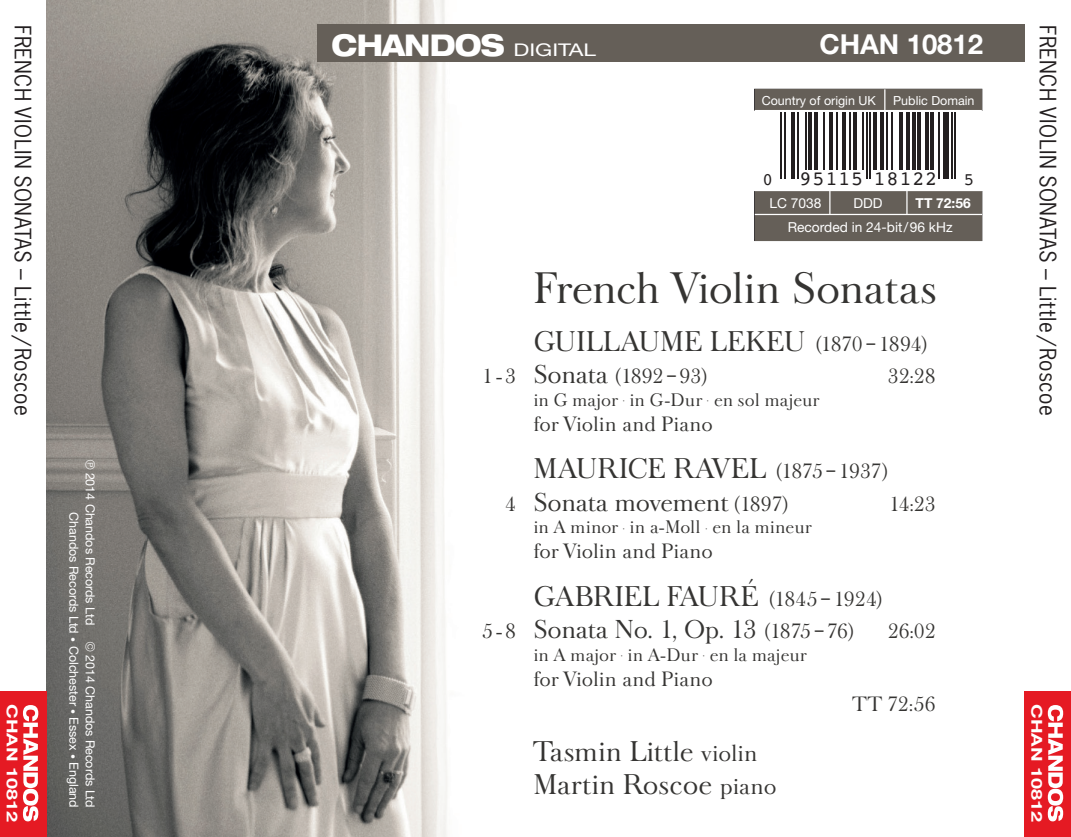
<style>
.page{position:relative;width:1071px;height:837px;background:#fff}
.page>*{position:absolute;margin:0;border:0;box-sizing:border-box;transform-origin:0 0}
.TL_-_Composer{font:42.5px "Basker Old Serial";letter-spacing:-.005em;color:#353432}
.t1{font:800 expanded 30px "Helvetica Neue";letter-spacing:-.03em;color:#fff;scale:.89 1}
.TL_-_Title_of_Disc{font:27.5px "Basker Old Serial";letter-spacing:.02em;color:#353432}
.TL_-_Artist{font:27.5px "Basker Old Serial";letter-spacing:.02em;color:#353432}
.t2{font:700 27.5px "Helvetica Neue";letter-spacing:-.005em;color:#fff}
.TL_-_Subtitle{font:25px "Basker Old Serial";color:#353432}
.t3{font:21.25px "News Gothic Std";letter-spacing:.02em;color:#231f20}
.t4{font:20.25px "Courier";letter-spacing:.04em;color:#231f20}
.TL_-_Pieces{font:20px "Basker Old Serial";letter-spacing:.01em;color:#353432}
.TL_-_Subtitle-2{font:20px "Basker Old Serial";color:#353432}
.TL_-_Description{font:17.5px "Basker Old Serial";letter-spacing:.02em;color:#353432}
.t5{font:17.5px "Courier";color:#231f20}
.t6{font:700 15px "Helvetica Neue";color:#fff;scale:1.31 1}
.t7{font:13.75px "Helvetica Neue";color:#fff}
.t8{font:700 13.75px "Helvetica Neue";color:#fff}
.t9{font:12.5px "Helvetica Neue";letter-spacing:-.005em;color:#fff}
.s1{font-weight:400;font-stretch:normal;font-size:17.5px}
.s2{font-size:20px}
.s3{font-size:25px}
.s4{font-size:10px}
.s5{font-size:22.5px}
</style>
<div class="page">
<img style="left:46px;top:0;width:978px;height:836px">
<div style="left:0;top:691px;width:46px;height:145px;background:#e51a23"></div>
<div style="left:1024px;top:691px;width:46px;height:145px;background:#e51a23"></div>
<svg style="left:23px;top:705px;width:15px;height:116px"></svg>
<svg style="left:1047px;top:705px;width:15px;height:116px"></svg>
<div style="left:317px;top:25px;width:707px;height:37px;background:#655f58"></div>
<div style="left:754px;top:89px;width:227px;height:151px;background:#655f58"></div>
<svg style="left:906px;top:191px;width:1px;height:23px"></svg>
<hr style="left:883px;top:89px;width:2px;height:22px;background:#fff">
<svg style="left:829px;top:191px;width:1px;height:23px"></svg>
<div style="left:749px;top:111px;width:235px;height:79px;background:#fff"></div>
<svg style="left:785px;top:112px;width:168px;height:67px"></svg>
<hr style="left:780px;top:112px;width:2px;height:67px;background:#231f20">
<hr style="left:784px;top:112px;width:1px;height:67px;background:#231f20">
<hr style="left:791px;top:112px;width:4px;height:67px;background:#231f20">
<hr style="left:797px;top:112px;width:1px;height:67px;background:#231f20">
<hr style="left:804px;top:112px;width:2px;height:58px;background:#231f20">
<hr style="left:808px;top:112px;width:3px;height:58px;background:#231f20">
<svg style="left:813px;top:112px;width:4px;height:58px"></svg>
<hr style="left:822px;top:112px;width:2px;height:58px;background:#231f20">
<svg style="left:828px;top:112px;width:4px;height:58px"></svg>
<hr style="left:835px;top:112px;width:2px;height:58px;background:#231f20">
<svg style="left:841px;top:112px;width:4px;height:58px"></svg>
<hr style="left:848px;top:112px;width:2px;height:58px;background:#231f20">
<svg style="left:852px;top:112px;width:4px;height:58px"></svg>
<hr style="left:861px;top:112px;width:2px;height:58px;background:#231f20">
<hr style="left:865px;top:112px;width:2px;height:67px;background:#231f20">
<hr style="left:869px;top:112px;width:1px;height:67px;background:#231f20">
<svg style="left:872px;top:112px;width:4px;height:58px"></svg>
<hr style="left:880px;top:112px;width:4px;height:58px;background:#231f20">
<hr style="left:885px;top:112px;width:2px;height:58px;background:#231f20">
<hr style="left:891px;top:112px;width:2px;height:58px;background:#231f20">
<svg style="left:898px;top:112px;width:4px;height:58px"></svg>
<hr style="left:906px;top:112px;width:3px;height:58px;background:#231f20">
<svg style="left:911px;top:112px;width:4px;height:58px"></svg>
<hr style="left:917px;top:112px;width:4px;height:58px;background:#231f20">
<svg style="left:924px;top:112px;width:4px;height:58px"></svg>
<hr style="left:930px;top:112px;width:3px;height:58px;background:#231f20">
<hr style="left:937px;top:112px;width:2px;height:67px;background:#231f20">
<div style="left:943px;top:112px;width:5px;height:67px;background:#231f20"></div>
<hr style="left:950px;top:112px;width:2px;height:67px;background:#231f20">
<hr style="left:954px;top:112px;width:2px;height:67px;background:#231f20">
<hr style="left:754px;top:214px;width:227px;height:1px;background:#fff">
<hr style="left:754px;top:110px;width:227px;height:1px;background:#fff">
<hr style="left:754px;top:190px;width:227px;height:1px;background:#fff">
<svg style="left:892px;top:517px;width:44px;height:44px"></svg>
<svg style="left:856px;top:518px;width:30px;height:18px"></svg>
<div style="left:879px;top:529px;width:7px;height:7px;background:#fff;border-radius:50%"></div>
<svg style="left:856px;top:555px;width:30px;height:6px"></svg>
<svg style="left:86px;top:459px;width:9px;height:10px"></svg>
<svg style="left:86px;top:642px;width:9px;height:9px"></svg>
<p class="t3" style="left:36px;top:25px;width:392px;rotate:90deg">FRENCH VIOLIN SONATAS – Little /Roscoe</p>
<p class="t3" style="left:1060px;top:25px;width:392px;rotate:90deg">FRENCH VIOLIN SONATAS – Little /Roscoe</p>
<p class="t1" style="left:331px;top:26px;width:298px">CHANDOS <span class="s1">DIGITAL</span></p>
<p class="t2" style="left:819px;top:28px;width:165px">CHAN 10812</p>
<p class="t9" style="left:761px;top:93px;width:116px">Country of origin UK</p>
<p class="t9" style="left:892px;top:93px;width:83px">Public Domain</p>
<p class="t5" style="left:762px;top:165px;width:12px">0</p>
<p class="t4" style="left:799px;top:162px;width:139px">95115 18122</p>
<p class="t5" style="left:963px;top:165px;width:12px">5</p>
<p class="t7" style="left:769px;top:195px;width:53px">LC 7038</p>
<p class="t7" style="left:853px;top:195px;width:31px">DDD</p>
<p class="t8" style="left:915px;top:194px;width:57px">TT 72:56</p>
<p class="t7" style="left:787px;top:219px;width:166px">Recorded in 24-bit/96 kHz</p>
<p class="TL_-_Composer" style="left:533px;top:261px;width:404px">French Violin Sonatas</p>
<p class="TL_-_Title_of_Disc" style="left:533px;top:323px;width:395px">GUILLAUME LEKEU <span class="s2">(1870–1894)</span></p>
<p class="TL_-_Subtitle-2" style="left:482px;top:363px;width:227px">1-3 <span class="s3">Sonata</span> (1892–93)</p>
<p class="TL_-_Subtitle-2" style="left:887px;top:363px;width:49px">32:28</p>
<p class="TL_-_Description" style="left:533px;top:388px;width:287px">in G major <span class="s4">•</span> in G-Dur <span class="s4">•</span> en sol majeur</p>
<p class="TL_-_Pieces" style="left:533px;top:411px;width:180px">for Violin and Piano</p>
<p class="TL_-_Title_of_Disc" style="left:533px;top:451px;width:356px">MAURICE RAVEL <span class="s2">(1875–1937)</span></p>
<p class="TL_-_Subtitle" style="left:505px;top:486px;width:285px"><span class="s2">4</span> Sonata movement <span class="s2">(1897)</span></p>
<p class="TL_-_Subtitle-2" style="left:889px;top:491px;width:48px">14:23</p>
<p class="TL_-_Description" style="left:533px;top:516px;width:279px">in A minor <span class="s4">•</span> in a-Moll <span class="s4">•</span> en la mineur</p>
<p class="TL_-_Pieces" style="left:533px;top:538px;width:180px">for Violin and Piano</p>
<p class="TL_-_Title_of_Disc" style="left:533px;top:578px;width:350px">GABRIEL FAURÉ <span class="s2">(1845–1924)</span></p>
<p class="TL_-_Subtitle" style="left:482px;top:613px;width:373px"><span class="s2">5-8</span> Sonata No. 1, Op. 13 <span class="s2">(1875–76)</span></p>
<p class="TL_-_Subtitle-2" style="left:887px;top:618px;width:49px">26:02</p>
<p class="TL_-_Description" style="left:533px;top:643px;width:274px">in A major <span class="s4">•</span> in A-Dur <span class="s4">•</span> en la majeur</p>
<p class="TL_-_Pieces" style="left:533px;top:666px;width:180px">for Violin and Piano</p>
<p class="TL_-_Pieces" style="left:852px;top:691px;width:84px">TT 72:56</p>
<p class="TL_-_Artist" style="left:533px;top:733px;width:225px">Tasmin Little <span class="s5">violin</span></p>
<p class="TL_-_Artist" style="left:533px;top:766px;width:244px">Martin Roscoe <span class="s5">piano</span></p>
<p class="t9" style="left:98px;top:472px;width:154px;rotate:90deg">2014 Chandos Records Ltd</p>
<p class="t9" style="left:98px;top:654px;width:154px;rotate:90deg">2014 Chandos Records Ltd</p>
<p class="t9" style="left:81px;top:512px;width:297px;rotate:90deg">Chandos Records Ltd <span class="s4">•</span> Colchester <span class="s4">•</span> Essex <span class="s4">•</span> England</p>
<p class="t6" style="left:21px;top:703px;width:91px;rotate:90deg">CHAN 10812</p>
<p class="t6" style="left:1045px;top:703px;width:91px;rotate:90deg">CHAN 10812</p>
</div>
